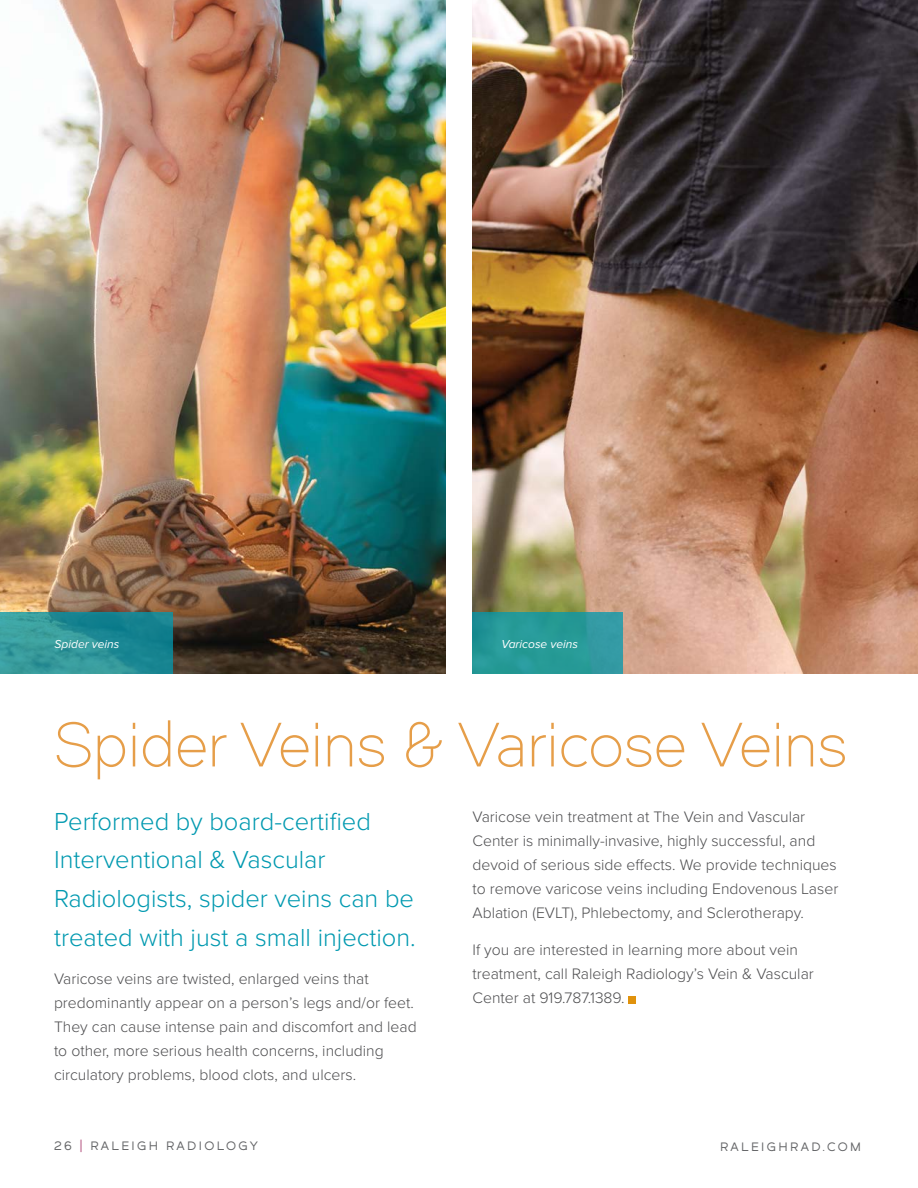
<style>
.page{position:relative;width:918px;height:1188px;background:#fff}
.page>*{position:absolute;margin:0;border:0;box-sizing:border-box;transform-origin:0 0}
.t1{font:61.5px "Dual 300";color:#e69e49}
.t2{font:300 25.5px/39px "Proxima Nova";color:#0199b0}
.t3{font:300 15.75px/24px "Proxima Nova";color:#4d4d4f}
.t4{font:12px "Dual 500";letter-spacing:.2em;color:#636466}
.t5{font:italic 12px "Proxima Nova";color:#fff}
.s1{color:#b45580}
</style>
<div class="page">
<img style="left:0;top:0;width:446px;height:674px">
<img style="left:472px;top:0;width:446px;height:674px">
<div style="left:629px;top:996px;width:7px;height:7px;background:#e0920c"></div>
<svg style="left:0;top:612px;width:173px;height:62px;background:#289097"></svg>
<div style="left:472px;top:612px;width:151px;height:62px;background:linear-gradient(to right,#209894,#319ba0)"></div>
<p class="t5" style="left:55px;top:637px;width:66px">Spider veins</p>
<p class="t5" style="left:502px;top:637px;width:78px">Varicose veins</p>
<h1 class="t1" style="left:54px;top:709px;width:795px">Spider Veins &amp; Varicose Veins</h1>
<h2 class="t2" style="left:54px;top:800px;width:363px">Performed by board-certified<br>Interventional &amp; Vascular<br>Radiologists, spider veins can be treated with just a small injection.</h2>
<p class="t3" style="left:54px;top:966px;width:364px">Varicose veins are twisted, enlarged veins that predominantly appear on a person’s legs and/or feet.<br>They can cause intense pain and discomfort and lead to other, more serious health concerns, including circulatory problems, blood clots, and ulcers.</p>
<p class="t3" style="left:472px;top:804px;width:367px">Varicose vein treatment at The Vein and Vascular Center is minimally-invasive, highly successful, and devoid of serious side effects. We provide techniques to remove varicose veins including Endovenous Laser Ablation (EVLT), Phlebectomy, and Sclerotherapy.</p>
<p class="t3" style="left:472px;top:937px;width:343px">If you are interested in learning more about vein treatment, call Raleigh Radiology’s Vein &amp; Vascular<br>Center at 919.787.1389.</p>
<p class="t4" style="left:54px;top:1138px;width:205px">26 <span class="s1">|</span> RALEIGH RADIOLOGY</p>
<p class="t4" style="left:720px;top:1139px;width:142px">RALEIGHRAD.COM</p>
</div>
